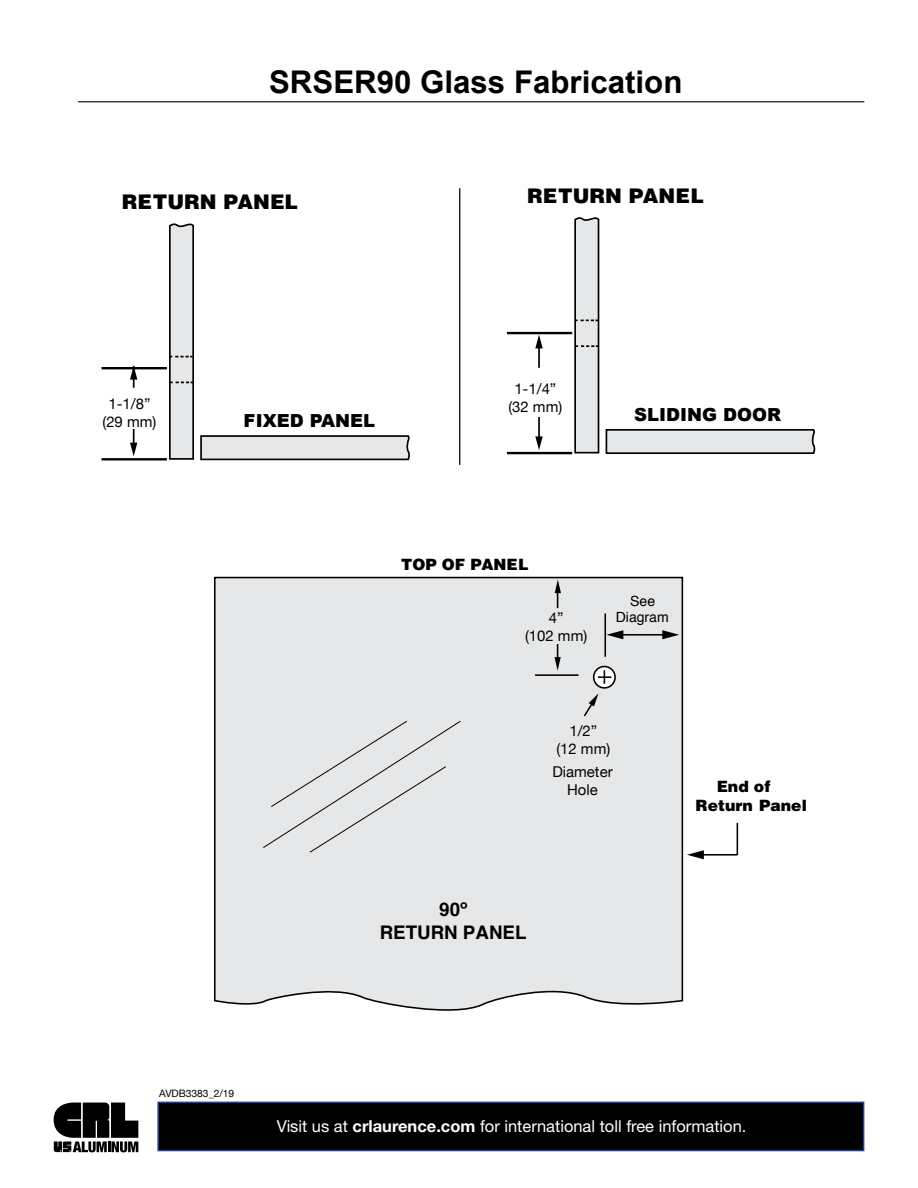
<style>
.page{position:relative;width:918px;height:1188px;background:#fff}
.page>*{position:absolute;margin:0;border:0;box-sizing:border-box;transform-origin:0 0}
.t1{font:700 31.2px "Arial";color:#000}
.t2{font:900 20.1px "Helvetica";color:#000}
.t3{font:700 18.75px/22.5px "Helvetica";color:#000;text-align:center}
.t4{font:900 18px "Arial";color:#000}
.t5{font:16.5px "Helvetica Neue";color:#fff}
.t6{font:900 15.6px/18.8px "Helvetica";color:#000}
.t7{font:14.85px/17.9px "Helvetica Neue";color:#000;text-align:center}
.t8{font:14.1px "Helvetica";color:#000}
.t9{font:10.2px "Helvetica Neue";color:#000}
.s1{font-weight:700}
</style>
<div class="page">
<div style="left:158px;top:1102px;width:706px;height:49px;background:#000"></div>
<div style="left:157px;top:1102px;width:707px;height:49px;border:2px solid #25408f"></div>
<svg style="left:54px;top:1103px;width:84px;height:49px"></svg>
<hr style="left:78px;top:101px;width:786px;height:1px;background:#000">
<svg style="left:169px;top:223px;width:241px;height:238px"></svg>
<hr style="left:102px;top:367px;width:65px;height:2px;background:#000">
<hr style="left:102px;top:458px;width:65px;height:3px;background:#000">
<hr style="left:133px;top:366px;width:2px;height:22px;background:#000">
<svg style="left:130px;top:366px;width:7px;height:14px"></svg>
<hr style="left:133px;top:429px;width:2px;height:22px;background:#000">
<svg style="left:130px;top:443px;width:7px;height:13px"></svg>
<svg style="left:574px;top:217px;width:242px;height:237px"></svg>
<hr style="left:507px;top:332px;width:65px;height:2px;background:#000">
<hr style="left:507px;top:452px;width:65px;height:2px;background:#000">
<hr style="left:538px;top:346px;width:2px;height:22px;background:#000">
<svg style="left:535px;top:335px;width:8px;height:13px"></svg>
<hr style="left:538px;top:417px;width:2px;height:22px;background:#000">
<svg style="left:535px;top:436px;width:8px;height:14px"></svg>
<hr style="left:459px;top:188px;width:1px;height:277px;background:#000">
<div style="left:214px;top:576px;width:470px;height:435px;background:#e6e7e8"></div>
<svg style="left:594px;top:667px;width:21px;height:21px"></svg>
<div style="left:593px;top:666px;width:23px;height:23px;border:2px solid #000;border-radius:50%"></div>
<svg style="left:598px;top:670px;width:13px;height:14px"></svg>
<hr style="left:604px;top:613px;width:2px;height:44px;background:#000">
<hr style="left:620px;top:634px;width:45px;height:2px;background:#000">
<svg style="left:606px;top:630px;width:17px;height:9px"></svg>
<svg style="left:662px;top:630px;width:17px;height:9px"></svg>
<hr style="left:535px;top:674px;width:43px;height:2px;background:#000">
<svg style="left:554px;top:644px;width:7px;height:27px"></svg>
<svg style="left:582px;top:693px;width:16px;height:25px"></svg>
<svg style="left:555px;top:580px;width:6px;height:28px"></svg>
<hr style="left:737px;top:823px;width:1px;height:32px;background:#000">
<hr style="left:701px;top:854px;width:36px;height:2px;background:#000">
<svg style="left:687px;top:850px;width:17px;height:9px"></svg>
<div style="left:262px;top:720px;width:200px;height:133px;background:#e6e7e8"></div>
<h1 class="t1" style="left:269px;top:62px;width:415px">SRSER90 Glass Fabrication</h1>
<p class="t2" style="left:122px;top:189px;width:178px">RETURN PANEL</p>
<p class="t2" style="left:527px;top:183px;width:178px">RETURN PANEL</p>
<p class="t7" style="left:103px;top:396px;width:55px">1-1/8” (29 mm)</p>
<p class="t7" style="left:508px;top:381px;width:55px">1-1/4” (32 mm)</p>
<p class="t4" style="left:244px;top:408px;width:133px">FIXED PANEL</p>
<p class="t4" style="left:634px;top:402px;width:148px">SLIDING DOOR</p>
<p class="t6" style="left:401px;top:554px;width:129px">TOP OF PANEL</p>
<p class="t8" style="left:630px;top:590px;width:27px">See</p>
<p class="t7" style="left:549px;top:610px;width:16px">4”</p>
<p class="t8" style="left:616px;top:606px;width:55px">Diagram</p>
<p class="t7" style="left:525px;top:627px;width:64px">(102 mm)</p>
<p class="t7" style="left:556px;top:722px;width:55px">1/2”<br>(12 mm)</p>
<p class="t7" style="left:552px;top:764px;width:62px">Diameter<br>Hole</p>
<p class="t6" style="left:696px;top:777px;width:113px;text-indent:21px">End of<br>Return Panel</p>
<p class="t3" style="left:380px;top:899px;width:148px">90º<br>RETURN PANEL</p>
<p class="t9" style="left:159px;top:1086px;width:77px">AVDB3383_2/19</p>
<p class="t5" style="left:277px;top:1117px;width:471px">Visit us at <span class="s1">crlaurence.com</span> for international toll free information.</p>
</div>
